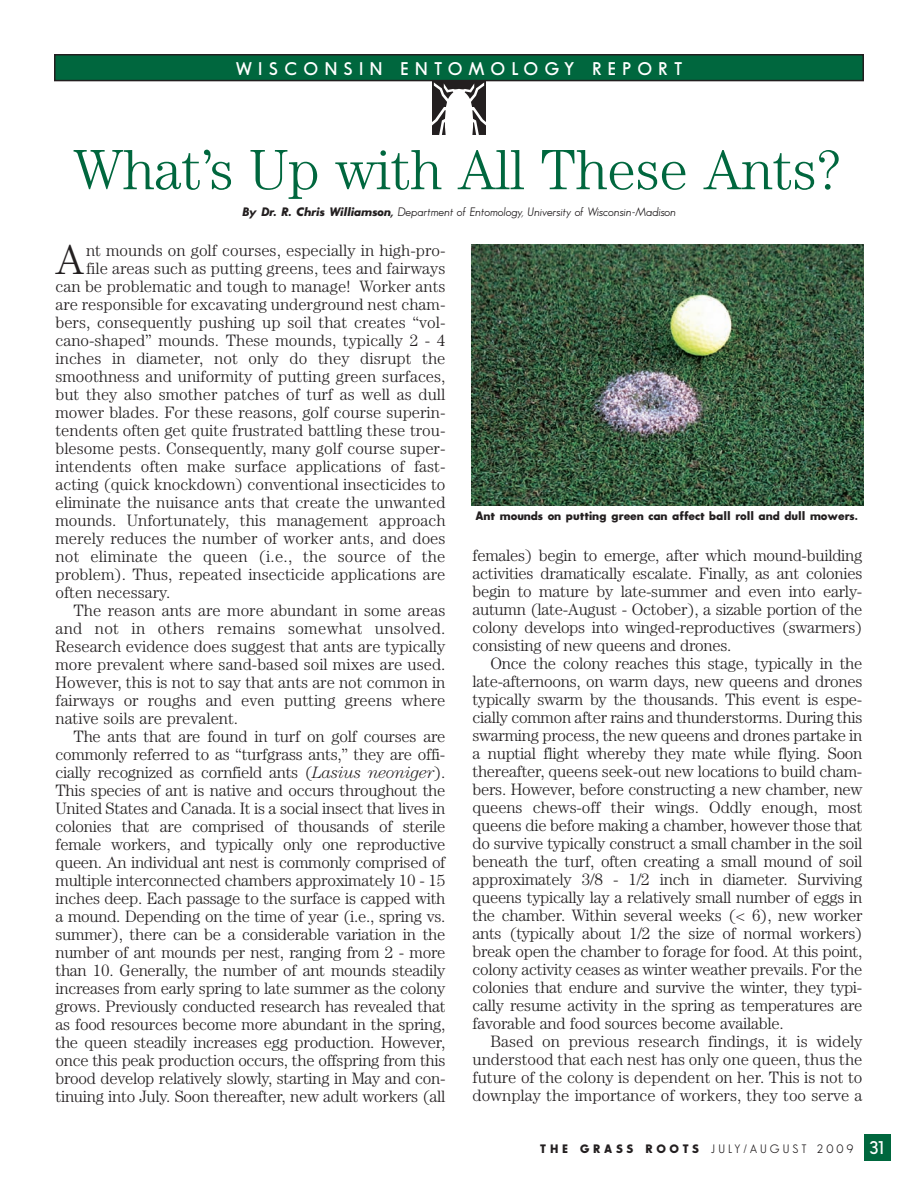
<style>
.page{position:relative;width:918px;height:1188px;background:#fff}
.page>*{position:absolute;margin:0;border:0;box-sizing:border-box;transform-origin:0 0}
.t1{font:300 57px "Century";letter-spacing:-.005em;color:#00673e}
.t2{font:300 42.6px "Century";color:#231f20}
.t3{font:600 18px "Sans Serif FLF";letter-spacing:.355em;color:#fff}
.t4{font:300 16.5px/18px "Century";color:#231f20;text-align:justify}
.t5{font:300 16.5px "Century";letter-spacing:.02em;color:#231f20}
.t6{font:italic 12px "Sans Serif FLF";color:#231f20}
.t7{font:700 12px "Sans Serif FLF";color:#231f20}
.t8{font:12px "Sans Serif FLF";letter-spacing:.26em;color:#231f20}
.s1{font-weight:700}
.s2{font-style:italic}
.s3{font-weight:600;font-size:18px;color:#fff}
</style>
<div class="page">
<div style="left:864px;top:1134px;width:27px;height:27px;background:#00673e"></div>
<svg style="left:432px;top:81px;width:54px;height:54px"></svg>
<div style="left:55px;top:55px;width:808px;height:26px;background:#00673e"></div>
<div style="left:54px;top:54px;width:810px;height:27px;border:2px solid #231f20"></div>
<img style="left:471px;top:244px;width:393px;height:262px">
<p class="t3" style="left:236px;top:58px;width:448px">WISCONSIN ENTOMOLOGY REPORT</p>
<h1 class="t1" style="left:74px;top:150px;width:770px">What’s Up with All These Ants?</h1>
<p class="t6" style="left:242px;top:205px;width:436px"><span class="s1">By Dr. R. Chris Williamson,</span> Department of Entomology, University of Wisconsin-Madison</p>
<h2 class="t2" style="left:56px;top:245px;width:30px">A</h2>
<p class="t4" style="left:86px;top:243px;width:361px">nt mounds on golf courses, especially in high-pro-</p>
<p class="t4" style="left:86px;top:261px;width:361px">file areas such as putting greens, tees and fairways</p>
<p class="t4" style="left:56px;top:279px;width:392px">can be problematic and tough to manage! Worker ants</p>
<p class="t4" style="left:56px;top:297px;width:391px">are responsible for excavating underground nest cham-</p>
<p class="t4" style="left:56px;top:315px;width:392px">bers, consequently pushing up soil that creates “vol-</p>
<p class="t4" style="left:56px;top:333px;width:391px">cano-shaped” mounds. These mounds, typically 2 - 4</p>
<p class="t4" style="left:56px;top:351px;width:392px">inches in diameter, not only do they disrupt the</p>
<p class="t4" style="left:56px;top:369px;width:392px">smoothness and uniformity of putting green surfaces,</p>
<p class="t4" style="left:56px;top:387px;width:392px">but they also smother patches of turf as well as dull</p>
<p class="t4" style="left:56px;top:405px;width:392px">mower blades. For these reasons, golf course superin-</p>
<p class="t4" style="left:56px;top:423px;width:392px">tendents often get quite frustrated battling these trou-</p>
<p class="t4" style="left:56px;top:441px;width:392px">blesome pests. Consequently, many golf course super-</p>
<p class="t4" style="left:56px;top:459px;width:392px">intendents often make surface applications of fast-</p>
<p class="t4" style="left:56px;top:477px;width:392px">acting (quick knockdown) conventional insecticides to</p>
<p class="t4" style="left:56px;top:495px;width:392px">eliminate the nuisance ants that create the unwanted</p>
<p class="t4" style="left:56px;top:513px;width:392px">mounds. Unfortunately, this management approach</p>
<p class="t4" style="left:56px;top:531px;width:392px">merely reduces the number of worker ants, and does</p>
<p class="t4" style="left:56px;top:549px;width:391px">not eliminate the queen (i.e., the source of the</p>
<p class="t4" style="left:56px;top:567px;width:392px">problem). Thus, repeated insecticide applications are</p>
<p class="t4" style="left:56px;top:585px;width:117px">often necessary.</p>
<p class="t4" style="left:74px;top:603px;width:373px">The reason ants are more abundant in some areas</p>
<p class="t5" style="left:56px;top:623px;width:392px">and not in others remains somewhat unsolved.</p>
<p class="t4" style="left:56px;top:639px;width:391px">Research evidence does suggest that ants are typically</p>
<p class="t4" style="left:56px;top:657px;width:392px">more prevalent where sand-based soil mixes are used.</p>
<p class="t4" style="left:56px;top:675px;width:391px">However, this is not to say that ants are not common in</p>
<p class="t4" style="left:56px;top:693px;width:392px">fairways or roughs and even putting greens where</p>
<p class="t4" style="left:56px;top:711px;width:184px">native soils are prevalent.</p>
<p class="t4" style="left:74px;top:729px;width:373px">The ants that are found in turf on golf courses are</p>
<p class="t4" style="left:56px;top:747px;width:391px">commonly referred to as “turfgrass ants,” they are offi-</p>
<p class="t4" style="left:56px;top:765px;width:391px">cially recognized as cornfield ants (<span class="s2">Lasius neoniger</span>).</p>
<p class="t4" style="left:56px;top:783px;width:391px">This species of ant is native and occurs throughout the</p>
<p class="t4" style="left:56px;top:801px;width:391px">United States and Canada. It is a social insect that lives in</p>
<p class="t4" style="left:56px;top:819px;width:391px">colonies that are comprised of thousands of sterile</p>
<p class="t4" style="left:56px;top:837px;width:391px">female workers, and typically only one reproductive</p>
<p class="t4" style="left:56px;top:855px;width:391px">queen. An individual ant nest is commonly comprised of</p>
<p class="t4" style="left:56px;top:873px;width:392px">multiple interconnected chambers approximately 10 - 15</p>
<p class="t4" style="left:56px;top:891px;width:391px">inches deep. Each passage to the surface is capped with</p>
<p class="t4" style="left:56px;top:909px;width:391px">a mound. Depending on the time of year (i.e., spring vs.</p>
<p class="t4" style="left:56px;top:927px;width:391px">summer), there can be a considerable variation in the</p>
<p class="t4" style="left:56px;top:945px;width:391px">number of ant mounds per nest, ranging from 2 - more</p>
<p class="t4" style="left:56px;top:963px;width:391px">than 10. Generally, the number of ant mounds steadily</p>
<p class="t4" style="left:56px;top:981px;width:391px">increases from early spring to late summer as the colony</p>
<p class="t4" style="left:56px;top:999px;width:391px">grows. Previously conducted research has revealed that</p>
<p class="t4" style="left:56px;top:1017px;width:391px">as food resources become more abundant in the spring,</p>
<p class="t4" style="left:56px;top:1035px;width:391px">the queen steadily increases egg production. However,</p>
<p class="t4" style="left:56px;top:1053px;width:391px">once this peak production occurs, the offspring from this</p>
<p class="t4" style="left:56px;top:1071px;width:392px">brood develop relatively slowly, starting in May and con-</p>
<p class="t4" style="left:56px;top:1089px;width:391px">tinuing into July. Soon thereafter, new adult workers (all</p>
<p class="t7" style="left:476px;top:509px;width:384px">Ant mounds on putting green can affect ball roll and dull mowers.</p>
<p class="t4" style="left:473px;top:548px;width:391px">females) begin to emerge, after which mound-building activities dramatically escalate. Finally, as ant colonies begin to mature by late-summer and even into early&shy;autumn (late-August - October), a sizable portion of the colony develops into winged-reproductives (swarmers) consisting of new queens and drones.</p>
<p class="t4" style="left:473px;top:656px;width:391px;text-indent:18px">Once the colony reaches this stage, typically in the late-afternoons, on warm days, new queens and drones typically swarm by the thousands. This event is espe&shy;cially common after rains and thunderstorms. During this swarming process, the new queens and drones partake in a nuptial flight whereby they mate while flying. Soon thereafter, queens seek-out new locations to build cham&shy;bers. However, before constructing a new chamber, new queens chews-off their wings. Oddly enough, most queens die before making a chamber, however those that do survive typically construct a small chamber in the soil beneath the turf, often creating a small mound of soil approximately 3/8 - 1/2 inch in diameter. Surviving queens typically lay a relatively small number of eggs in the chamber. Within several weeks (&lt; 6), new worker ants (typically about 1/2 the size of normal workers) break open the chamber to forage for food. At this point, colony activity ceases as winter weather prevails. For the colonies that endure and survive the winter, they typi&shy;cally resume activity in the spring as temperatures are favorable and food sources become available.</p>
<p class="t4" style="left:473px;top:1034px;width:392px;text-indent:18px">Based on previous research findings, it is widely understood that each nest has only one queen, thus the future of the colony is dependent on her. This is not to downplay the importance of workers, they too serve a</p>
<p class="t8" style="left:540px;top:1142px;width:348px"><span class="s1">THE GRASS ROOTS</span> JULY/AUGUST 2009 <span class="s3">31</span></p>
</div>
